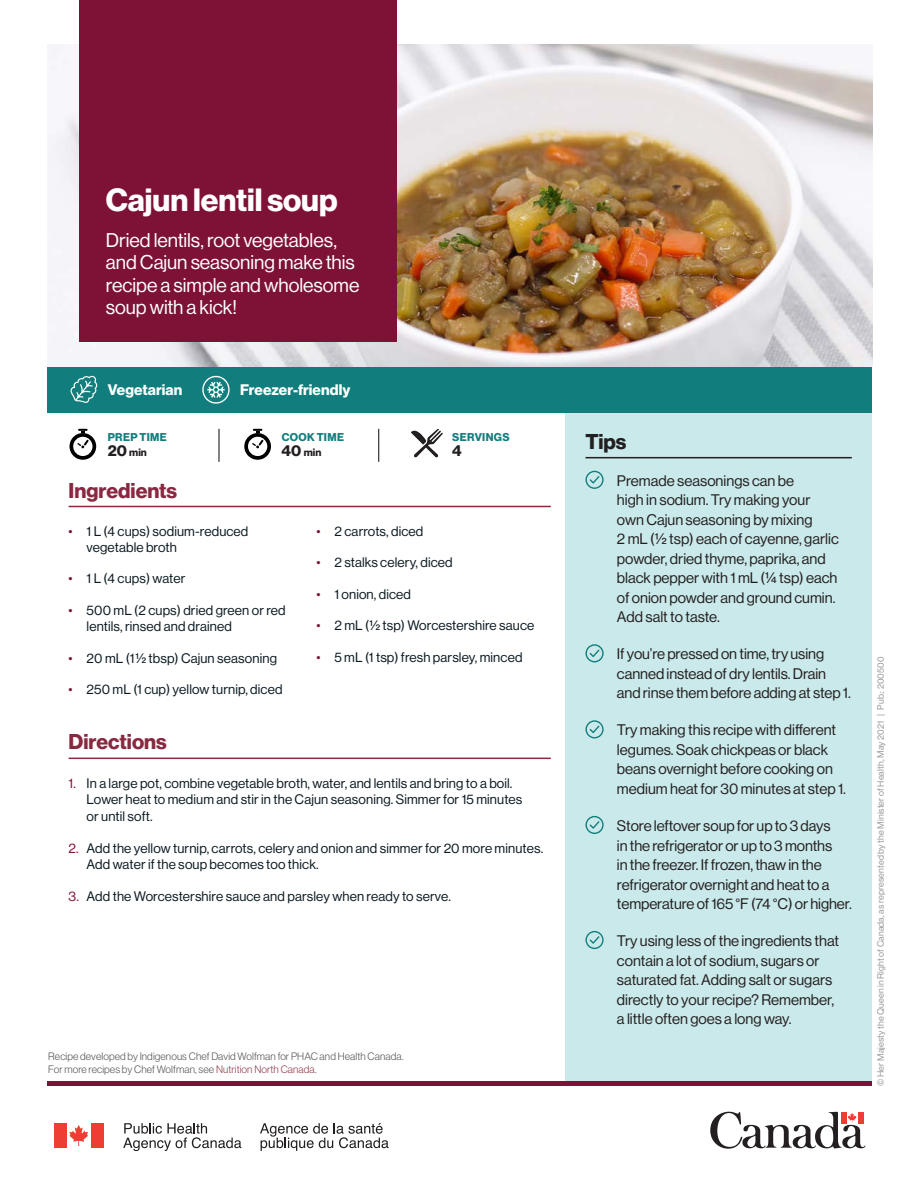
<style>
.page{position:relative;width:918px;height:1188px;background:#fff}
.page>*{position:absolute;margin:0;border:0;box-sizing:border-box;transform-origin:0 0}
.Recipe_Title{font:31.5px "N Haas Grotesk DS Std 75 Bd";color:#fff}
.Headers__Burgundy{font:21px "N Haas Grotesk DS Std 75 Bd";color:#892941}
.Tips{font:21px "N Haas Grotesk DS Std 75 Bd";color:#231f20}
.Recipe_Description{font:19.5px/22.5px "N Haas Grotesk DS Std 55 Rg";letter-spacing:-.005em;color:#fff}
.t1{font:15.45px "N Haas Grotesk DS Std 75 Bd";color:#231f20}
.Tips_List{font:15px/19.5px "N Haas Grotesk DS Std 55 Rg";color:#231f20}
.White_Text__green_ba{font:15px "N Haas Grotesk DS Std 75 Bd";letter-spacing:.005em;color:#fff}
.t2{font:13.5px/16.5px "N Haas Grotesk DS Std 55 Rg";letter-spacing:.01em;color:#0b1a22}
.Green_Text{font:11.1px "N Haas Grotesk DS Std 75 Bd";letter-spacing:.035em;color:#117e7d}
.Bottom_text{font:10.5px/13.5px "N Haas Grotesk DS Std 45 Lt";letter-spacing:.01em;color:#57585a}
.t3{font:10.5px "N Haas Grotesk DS Std 75 Bd";color:#231f20}
.Copyright{font:9px "N Haas Grotesk DS Std 55 Rg";letter-spacing:.01em;color:#939598}
.s1{font-size:15.45px}
.s2{color:#7e1136}
.s3{color:#92404d}
</style>
<div class="page">
<svg style="left:710px;top:1112px;width:155px;height:37px"></svg>
<div style="left:54px;top:1123px;width:12px;height:25px;background:#ee3e34"></div>
<svg style="left:69px;top:1125px;width:19px;height:21px"></svg>
<div style="left:91px;top:1123px;width:12px;height:25px;background:#ee3e34"></div>
<svg style="left:123px;top:1123px;width:118px;height:28px"></svg>
<svg style="left:260px;top:1123px;width:129px;height:28px"></svg>
<img style="left:48px;top:44px;width:824px;height:323px">
<div style="left:79px;top:0;width:317px;height:341px;background:#7e1136"></div>
<hr style="left:69px;top:506px;width:482px;height:1px;background:#892941">
<hr style="left:69px;top:758px;width:482px;height:1px;background:#892941">
<hr style="left:218px;top:429px;width:2px;height:33px;background:#231f20">
<hr style="left:378px;top:429px;width:1px;height:33px;background:#231f20">
<svg style="left:70px;top:429px;width:26px;height:31px"></svg>
<svg style="left:244px;top:429px;width:27px;height:31px"></svg>
<svg style="left:411px;top:428px;width:32px;height:30px"></svg>
<div style="left:565px;top:412px;width:307px;height:669px;background:#cae9ea"></div>
<hr style="left:585px;top:457px;width:267px;height:1px;background:#231f20">
<svg style="left:585px;top:471px;width:19px;height:18px"></svg>
<svg style="left:585px;top:644px;width:19px;height:18px"></svg>
<svg style="left:585px;top:720px;width:19px;height:18px"></svg>
<svg style="left:585px;top:816px;width:19px;height:18px"></svg>
<svg style="left:585px;top:931px;width:19px;height:18px"></svg>
<div style="left:48px;top:367px;width:824px;height:45px;background:#117e7d"></div>
<div style="left:48px;top:1081px;width:824px;height:5px;background:#7e1136"></div>
<svg style="left:202px;top:376px;width:28px;height:28px"></svg>
<svg style="left:70px;top:376px;width:27px;height:27px"></svg>
<p class="Recipe_Title" style="left:106px;top:181px;width:233px">Cajun lentil soup</p>
<p class="Recipe_Description" style="left:106px;top:229px;width:255px">Dried lentils, root vegetables, and Cajun seasoning make this recipe a simple and wholesome soup with a kick!</p>
<p class="White_Text__green_ba" style="left:108px;top:381px;width:76px">Vegetarian</p>
<p class="White_Text__green_ba" style="left:240px;top:381px;width:112px">Freezer-friendly</p>
<p class="Green_Text" style="left:282px;top:431px;width:64px">COOK TIME</p>
<p class="t3" style="left:282px;top:446px;width:41px"><span class="s1">40</span> min</p>
<p class="Green_Text" style="left:452px;top:431px;width:59px">SERVINGS</p>
<p class="t1" style="left:452px;top:442px;width:11px">4</p>
<p class="Tips" style="left:585px;top:429px;width:43px">Tips</p>
<p class="Tips_List" style="left:617px;top:471px;width:223px">Premade seasonings can be<br>high in sodium. Try making your own Cajun seasoning by mixing<br>2 mL (½ tsp) each of cayenne, garlic powder, dried thyme, paprika, and black pepper with 1 mL (¼ tsp) each of onion powder and ground cumin.<br>Add salt to taste.</p>
<p class="Tips_List" style="left:617px;top:645px;width:235px">If you’re pressed on time, try using canned instead of dry lentils. Drain and rinse them before adding at step 1.</p>
<p class="Tips_List" style="left:617px;top:721px;width:231px">Try making this recipe with different legumes. Soak chickpeas or black beans overnight before cooking on medium heat for 30 minutes at step 1.</p>
<p class="Tips_List" style="left:617px;top:816px;width:236px">Store leftover soup for up to 3 days<br>in the refrigerator or up to 3 months<br>in the freezer. If frozen, thaw in the refrigerator overnight and heat to a temperature of 165 °F (74 °C) or higher.</p>
<p class="Tips_List" style="left:617px;top:931px;width:224px">Try using less of the ingredients that contain a lot of sodium, sugars or saturated fat. Adding salt or sugars directly to your recipe? Remember, a little often goes a long way.</p>
<p class="Green_Text" style="left:108px;top:431px;width:61px">PREP TIME</p>
<p class="t3" style="left:108px;top:446px;width:41px"><span class="s1">20</span> min</p>
<p class="Headers__Burgundy" style="left:69px;top:478px;width:110px">Ingredients</p>
<p class="t2" style="left:87px;top:523px;width:163px;text-indent:-18px"><span class="s2">•</span> 1 L (4 cups) sodium-reduced vegetable broth</p>
<p class="t2" style="left:69px;top:571px;width:118px"><span class="s2">•</span> 1 L (4 cups) water</p>
<p class="t2" style="left:87px;top:602px;width:201px;text-indent:-18px"><span class="s2">•</span> 500 mL (2 cups) dried green or red lentils, rinsed and drained</p>
<p class="t2" style="left:69px;top:650px;width:210px"><span class="s2">•</span> 20 mL (1 ½ tbsp) Cajun seasoning</p>
<p class="t2" style="left:69px;top:681px;width:215px"><span class="s2">•</span> 250 mL (1 cup) yellow turnip, diced</p>
<p class="t2" style="left:316px;top:523px;width:108px"><span class="s2">•</span> 2 carrots, diced</p>
<p class="t2" style="left:316px;top:554px;width:138px"><span class="s2">•</span> 2 stalks celery, diced</p>
<p class="t2" style="left:316px;top:586px;width:96px"><span class="s2">•</span> 1 onion, diced</p>
<p class="t2" style="left:316px;top:617px;width:219px"><span class="s2">•</span> 2 mL (½ tsp) Worcestershire sauce</p>
<p class="t2" style="left:316px;top:649px;width:208px"><span class="s2">•</span> 5 mL (1 tsp) fresh parsley, minced</p>
<p class="Headers__Burgundy" style="left:69px;top:730px;width:100px">Directions</p>
<p class="t2" style="left:87px;top:775px;width:437px;text-indent:-18px"><span class="s2">1.</span> In a large pot, combine vegetable broth, water, and lentils and bring to a boil.<br>Lower heat to medium and stir in the Cajun seasoning. Simmer for 15 minutes or until soft.</p>
<p class="t2" style="left:87px;top:840px;width:458px;text-indent:-18px"><span class="s2">2.</span> Add the yellow turnip, carrots, celery and onion and simmer for 20 more minutes.<br>Add water if the soup becomes too thick.</p>
<p class="t2" style="left:69px;top:888px;width:384px"><span class="s2">3.</span> Add the Worcestershire sauce and parsley when ready to serve.</p>
<p class="Bottom_text" style="left:48px;top:1049px;width:357px">Recipe developed by Indigenous Chef David Wolfman for PHAC and Health Canada.<br>For more recipes by Chef Wolfman, see <span class="s3">Nutrition North Canada</span>.</p>
<p class="Copyright" style="left:876px;top:1086px;width:431px;rotate:-90deg">© Her Majesty the Queen in Right of Canada, as represented by the Minister of Health, May 2021 | Pub.: 200500</p>
</div>
